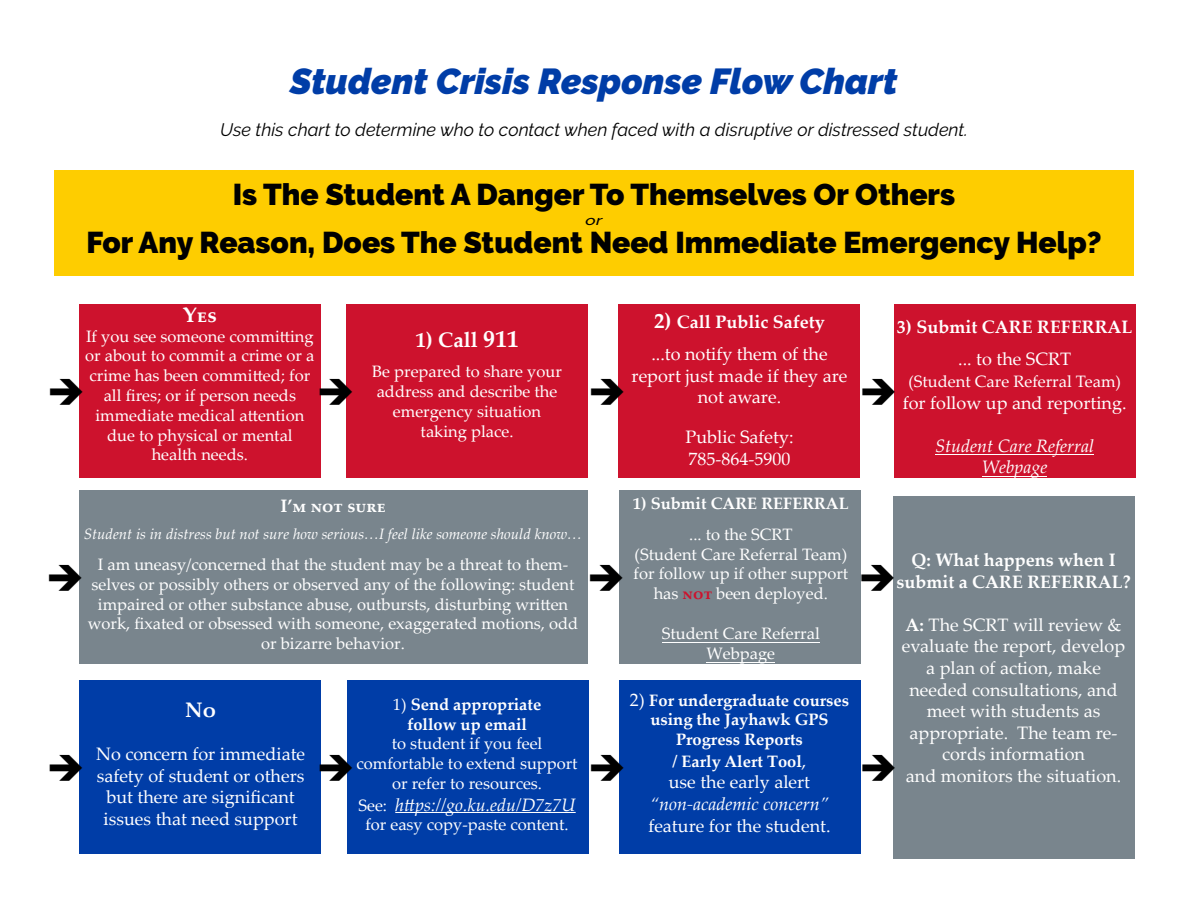
<style>
.page{position:relative;width:1188px;height:918px;background:#fff}
.page>*{position:absolute;margin:0;border:0;box-sizing:border-box;transform-origin:0 0}
.t1{font:italic 900 36px "Raleway";color:#003da7}
.t2{font:900 30px "Raleway";color:#000}
.t3{font:700 21px "Palatino Linotype";color:#fff}
.t4{font:18px/21.6px "Palatino Linotype";color:#fff;text-align:center}
.t5{font:700 18px/32.4px "Palatino Linotype";color:#fff;text-align:center}
.t6{font:italic 18px "Raleway";color:#000}
.t7{font:italic 18px "Palatino Linotype";color:#fff}
.t8{font:italic 18px/21.6px "Palatino Linotype";color:#fff;text-align:center}
.t9{font:16.5px/19.8px "Palatino Linotype";color:#fff;text-align:center}
.t10{font:700 16.5px/19.8px "Palatino Linotype";color:#fff;text-align:center}
.t11{font:16.5px/19.8px "Palatino Linotype";color:#fff;text-align:center}
.t12{font:italic 15px "Palatino Linotype";color:#fff}
.t13{font:italic 500 13.5px "Raleway";color:#000;scale:1.33 1}
.s1{font-size:24px}
.s2{font-weight:700}
.s3{font-style:normal;font-size:16.5px}
.s4{font-weight:700;font-size:21px}
.s5{font-weight:400}
.s6{font-weight:700;color:#cd122d}
.s7{font-weight:400;font-size:18px}
.s8{font-style:italic}
</style>
<div class="page">
<div style="left:54px;top:170px;width:1080px;height:106px;background:#fecd00"></div>
<div style="left:79px;top:304px;width:242px;height:174px;background:#cd122d"></div>
<div style="left:79px;top:490px;width:509px;height:174px;background:#79858d"></div>
<div style="left:79px;top:680px;width:242px;height:174px;background:#003da7"></div>
<div style="left:346px;top:304px;width:242px;height:174px;background:#cd122d"></div>
<div style="left:347px;top:680px;width:242px;height:174px;background:#003da7"></div>
<div style="left:619px;top:304px;width:241px;height:174px;background:#cd122d"></div>
<div style="left:620px;top:490px;width:241px;height:174px;background:#79858d"></div>
<div style="left:620px;top:680px;width:241px;height:174px;background:#003da7"></div>
<div style="left:894px;top:304px;width:241px;height:174px;background:#cd122d"></div>
<div style="left:893px;top:496px;width:242px;height:363px;background:#79858d"></div>
<hr style="left:395px;top:812px;width:181px;height:1px;background:#fff">
<hr style="left:936px;top:454px;width:158px;height:1px;background:#fff">
<hr style="left:982px;top:476px;width:65px;height:1px;background:#fff">
<hr style="left:662px;top:642px;width:157px;height:1px;background:#fff">
<hr style="left:707px;top:662px;width:68px;height:1px;background:#fff">
<svg style="left:618px;top:379px;width:1px;height:26px"></svg>
<svg style="left:619px;top:565px;width:1px;height:26px"></svg>
<svg style="left:619px;top:755px;width:1px;height:26px"></svg>
<p class="t1" style="left:290px;top:60px;width:609px">Student Crisis Response Flow Chart</p>
<p class="t6" style="left:220px;top:119px;width:749px">Use this chart to determine who to contact when faced with a disruptive or distressed student.</p>
<p class="t2" style="left:233px;top:177px;width:724px">Is The Student A Danger To Themselves Or Others</p>
<p class="t13" style="left:586px;top:212px;width:14px">or</p>
<p class="t2" style="left:86px;top:225px;width:1017px">For Any Reason, Does The Student Need Immediate Emergency Help?</p>
<p class="t3" style="left:183px;top:300px;width:36px">Yes</p>
<p class="t9" style="left:85px;top:325px;width:231px">If you see someone committing or about to commit a crime or a crime has been committed; for all fires; or if person needs immediate medical attention due to physical or mental health needs.</p>
<p class="t3" style="left:415px;top:325px;width:105px">1) Call <span class="s1">911</span></p>
<p class="t9" style="left:372px;top:361px;width:191px">Be prepared to share your address and describe the emergency situation taking place.</p>
<p class="t5" style="left:280px;top:489px;width:107px">I’m not sure</p>
<p class="t12" style="left:84px;top:524px;width:500px">Student is in distress but not sure how serious…I feel like someone should know…</p>
<p class="t9" style="left:88px;top:554px;width:492px">I am uneasy/concerned that the student may be a threat to them&shy;selves or possibly others or observed any of the following: student impaired or other substance abuse, outbursts, disturbing written work, fixated or obsessed with someone, exaggerated motions, odd or bizarre behavior.</p>
<p class="t3" style="left:185px;top:695px;width:32px">No</p>
<p class="t4" style="left:96px;top:742px;width:211px">No concern for immediate safety of student or others but there are significant issues that need support</p>
<p class="t9" style="left:356px;top:694px;width:223px">1) <span class="s2">Send appropriate<br>follow up email<br></span>to student if you feel comfortable to extend support or refer to resources.</p>
<p class="t7" style="left:358px;top:792px;width:219px"><span class="s3">See:</span> https://go.ku.edu/D7z7U</p>
<p class="t9" style="left:365px;top:814px;width:205px">for easy copy-paste content.</p>
<p class="t4" style="left:651px;top:305px;width:178px;line-height:32.4px;text-align:left"><span class="s4">2)</span> <span class="s2">Call Public Safety </span>...to notify them of the</p>
<p class="t4" style="left:632px;top:364px;width:217px">report just made if they are not aware.</p>
<p class="t4" style="left:685px;top:425px;width:110px;text-align:left">Public Safety:<br>785-864-5900</p>
<p class="t10" style="left:633px;top:488px;width:217px;line-height:30.6px">1) Submit CARE REFERRAL <span class="s5">... to the SCRT</span></p>
<p class="t9" style="left:634px;top:543px;width:216px">(Student Care Referral Team) for follow up if other support has <span class="s6">not</span> been deployed.</p>
<p class="t11" style="left:662px;top:623px;width:159px">Student Care Referral<br>Webpage</p>
<p class="t10" style="left:630px;top:690px;width:221px"><span class="s7">2)</span> For undergraduate courses using the Jayhawk GPS<br>Progress Reports</p>
<p class="t10" style="left:673px;top:751px;width:135px">/ Early Alert Tool<span class="s7">,</span></p>
<p class="t4" style="left:648px;top:771px;width:184px">use the early alert <span class="s8">“non-academic concern” </span>feature for the student.</p>
<p class="t5" style="left:897px;top:310px;width:237px">3) Submit CARE REFERRAL <span class="s5">... to the SCRT</span></p>
<p class="t9" style="left:908px;top:371px;width:214px">(Student Care Referral Team)</p>
<p class="t4" style="left:903px;top:391px;width:225px">for follow up and reporting.</p>
<p class="t8" style="left:935px;top:434px;width:161px">Student Care Referral<br>Webpage</p>
<p class="t5" style="left:896px;top:548px;width:236px;line-height:21.6px">Q: What happens when I submit a CARE REFERRAL?</p>
<p class="t4" style="left:902px;top:613px;width:225px"><span class="s2">A:</span> The SCRT will review &amp; evaluate the report, develop a plan of action, make needed consultations, and meet with students as appropriate. The team re&shy;cords information<br>and monitors the situation.</p>
</div>
